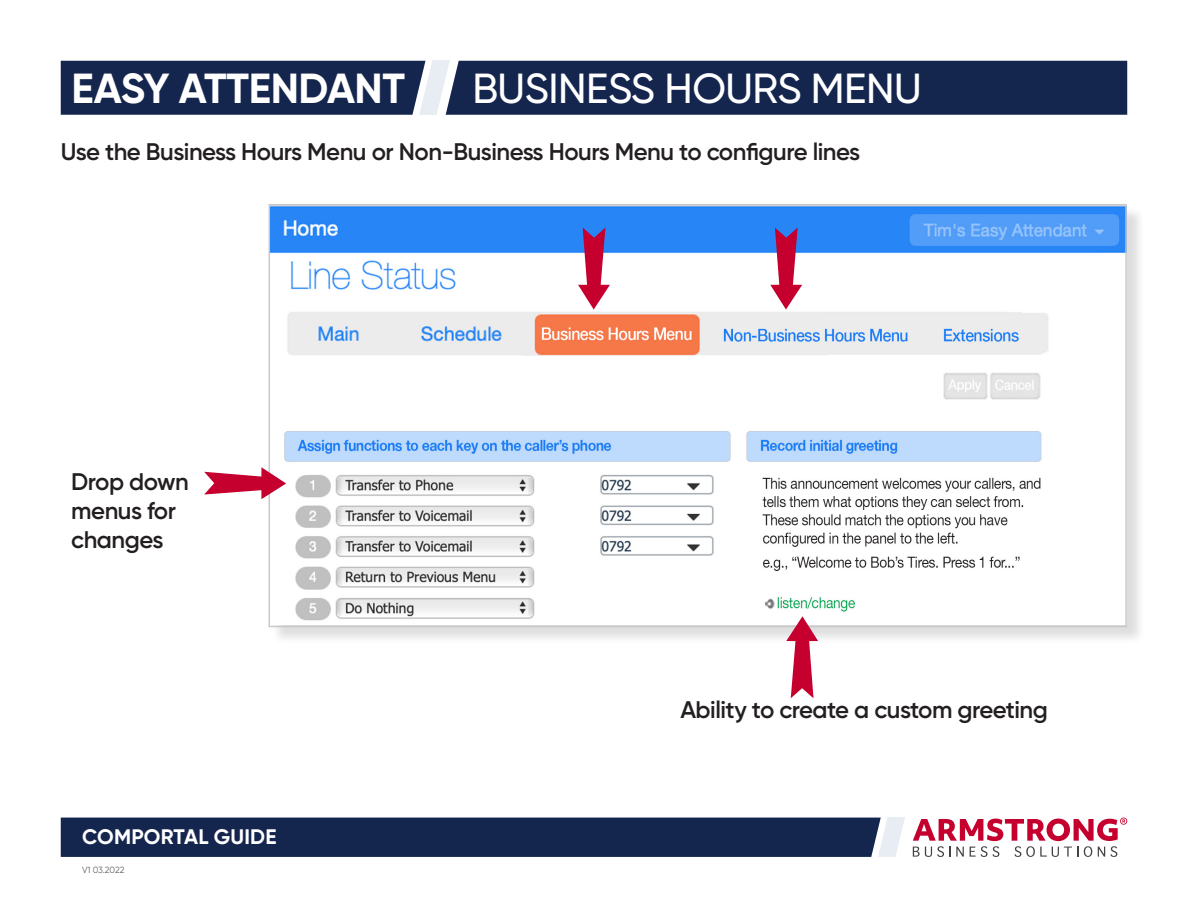
<style>
.page{position:relative;width:1188px;height:918px;background:#fff}
.page>*{position:absolute;margin:0;border:0;box-sizing:border-box;transform-origin:0 0}
.t1{font:500 42px "Gilroy";letter-spacing:-.01em;color:#fff}
.t2{font:700 42px "Gilroy";letter-spacing:-.01em;color:#fff}
.t3{font:600 24px/28.8px "Gilroy";letter-spacing:-.02em;color:#231f20}
.t4{font:700 21px "Gilroy";letter-spacing:.01em;color:#fff}
.t5{font:9px "Gilroy";letter-spacing:-.01em;color:#636366}
</style>
<div class="page">
<svg style="left:61px;top:818px;width:1066px;height:39px;background:#464869"></svg>
<div style="left:271px;top:206px;width:874px;height:440px;background:#231f20;opacity:.15"></div>
<img style="left:271px;top:206px;width:854px;height:419px">
<svg style="left:786px;top:616px;width:32px;height:82px"></svg>
<svg style="left:204px;top:467px;width:82px;height:32px"></svg>
<svg style="left:578px;top:228px;width:32px;height:82px"></svg>
<svg style="left:770px;top:228px;width:32px;height:82px"></svg>
<div style="left:61px;top:61px;width:1066px;height:54px;background:#15264e"></div>
<p class="t2" style="left:71px;top:62px;width:335px">EASY ATTENDANT</p>
<p class="t1" style="left:472px;top:63px;width:451px">BUSINESS HOURS MENU</p>
<p class="t3" style="left:61px;top:137px;width:801px">Use the Business Hours Menu or Non-Business Hours Menu to configure lines</p>
<p class="t3" style="left:71px;top:467px;width:119px">Drop down menus for changes</p>
<p class="t4" style="left:82px;top:824px;width:196px">COMPORTAL GUIDE</p>
<p class="t5" style="left:82px;top:864px;width:44px">V1 03.2022</p>
<p class="t3" style="left:680px;top:695px;width:369px">Ability to create a custom greeting</p>
</div>
